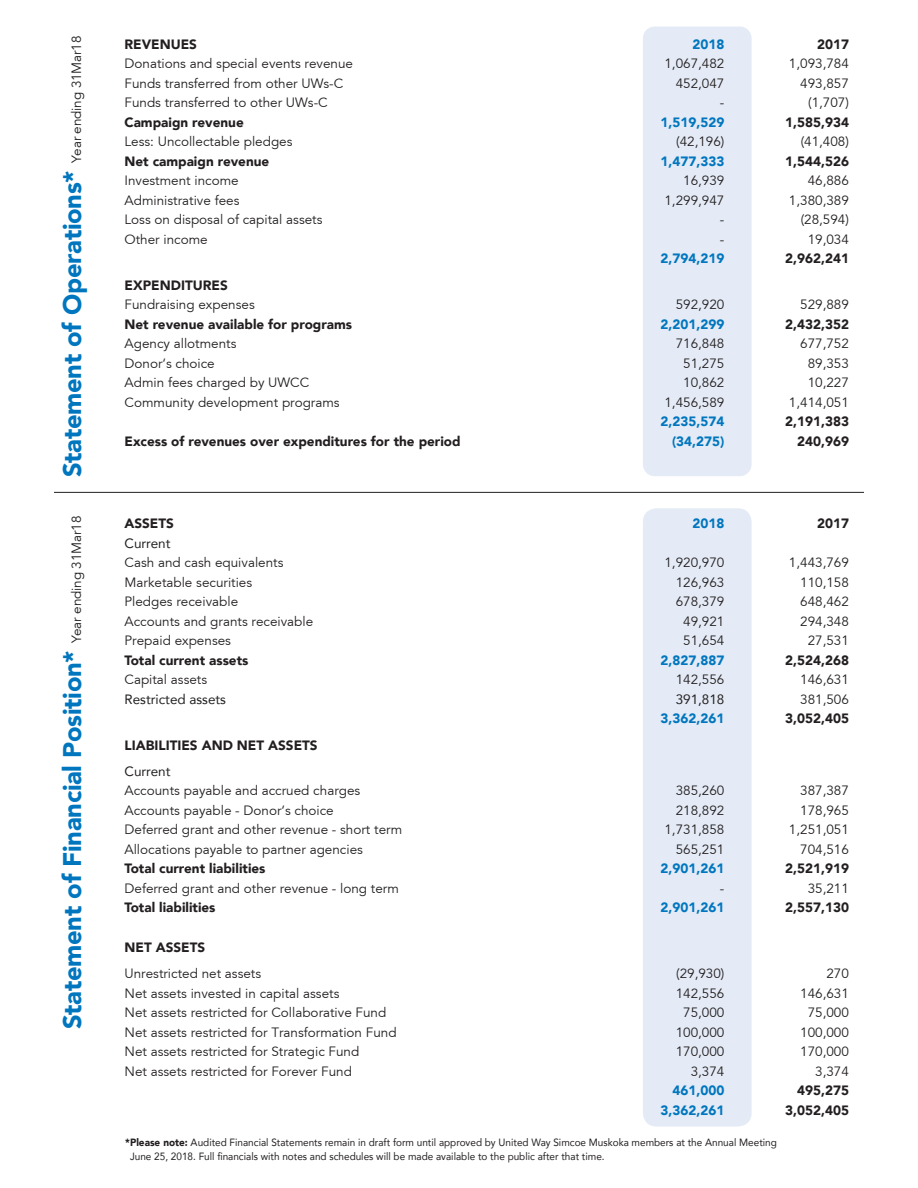
<style>
.page{position:relative;width:918px;height:1188px;background:#fff}
.page>*{position:absolute;margin:0;border:0;box-sizing:border-box;transform-origin:0 0}
.t1{font:900 25.5px "Avenir";letter-spacing:-.01em;color:#0076be}
.t2{font:13.5px "Avenir";color:#231f20}
.t3{font:900 13.5px "Avenir";color:#231f20}
.t4{font:900 13.5px "Avenir";color:#0076be}
.t5{font:13.5px "Avenir";color:#231f20}
.credits_for_quotes{font:10.5px/13.5px "Avenir";color:#231f20;scale:.95 1}
.s1{font-weight:400;font-size:13.5px;color:#231f20}
.s2{font-weight:900}
</style>
<div class="page">
<div style="left:643px;top:508px;width:109px;height:618px;background:#e4ebf6;border-radius:14px"></div>
<div style="left:643px;top:27px;width:109px;height:449px;background:#e4ebf6;border-radius:12px"></div>
<hr style="left:54px;top:492px;width:810px;height:1px;background:#231f20">
<p class="t1" style="left:50px;top:477px;width:443px;rotate:-90deg">Statement of Operations* <span class="s1">Year ending 31Mar18</span></p>
<p class="t1" style="left:50px;top:1029px;width:515px;rotate:-90deg">Statement of Financial Position* <span class="s1">Year ending 31Mar18</span></p>
<p class="t3" style="left:124px;top:33px;width:74px">REVENUES</p>
<p class="t4" style="left:693px;top:33px;width:33px">2018</p>
<p class="t3" style="left:817px;top:33px;width:33px">2017</p>
<p class="t2" style="left:124px;top:56px;width:230px">Donations and special events revenue</p>
<p class="t2" style="left:664px;top:56px;width:62px">1,067,482</p>
<p class="t2" style="left:789px;top:56px;width:62px">1,093,784</p>
<p class="t2" style="left:124px;top:75px;width:220px">Funds transferred from other UWs-C</p>
<p class="t2" style="left:676px;top:75px;width:50px">452,047</p>
<p class="t2" style="left:800px;top:75px;width:50px">493,857</p>
<p class="t2" style="left:124px;top:95px;width:205px">Funds transferred to other UWs-C</p>
<p class="t2" style="left:720px;top:95px;width:6px">-</p>
<p class="t2" style="left:808px;top:95px;width:42px">(1,707)</p>
<p class="t3" style="left:124px;top:111px;width:121px">Campaign revenue</p>
<p class="t4" style="left:661px;top:111px;width:65px">1,519,529</p>
<p class="t3" style="left:785px;top:111px;width:65px">1,585,934</p>
<p class="t2" style="left:124px;top:134px;width:170px">Less: Uncollectable pledges</p>
<p class="t2" style="left:676px;top:134px;width:50px">(42,196)</p>
<p class="t2" style="left:801px;top:134px;width:50px">(41,408)</p>
<p class="t3" style="left:124px;top:150px;width:146px">Net campaign revenue</p>
<p class="t4" style="left:661px;top:150px;width:65px">1,477,333</p>
<p class="t3" style="left:785px;top:150px;width:65px">1,544,526</p>
<p class="t2" style="left:124px;top:173px;width:116px">Investment income</p>
<p class="t2" style="left:683px;top:173px;width:43px">16,939</p>
<p class="t2" style="left:808px;top:173px;width:43px">46,886</p>
<p class="t2" style="left:124px;top:192px;width:116px">Administrative fees</p>
<p class="t2" style="left:664px;top:192px;width:62px">1,299,947</p>
<p class="t2" style="left:789px;top:192px;width:62px">1,380,389</p>
<p class="t2" style="left:124px;top:212px;width:200px">Loss on disposal of capital assets</p>
<p class="t2" style="left:720px;top:212px;width:6px">-</p>
<p class="t2" style="left:801px;top:212px;width:50px">(28,594)</p>
<p class="t2" style="left:124px;top:231px;width:85px">Other income</p>
<p class="t2" style="left:720px;top:231px;width:6px">-</p>
<p class="t2" style="left:808px;top:231px;width:43px">19,034</p>
<p class="t4" style="left:661px;top:247px;width:65px">2,794,219</p>
<p class="t3" style="left:785px;top:247px;width:65px">2,962,241</p>
<p class="t3" style="left:124px;top:273px;width:105px">EXPENDITURES</p>
<p class="t2" style="left:124px;top:297px;width:132px">Fundraising expenses</p>
<p class="t2" style="left:676px;top:297px;width:50px">592,920</p>
<p class="t2" style="left:800px;top:297px;width:50px">529,889</p>
<p class="t3" style="left:124px;top:312px;width:229px">Net revenue available for programs</p>
<p class="t4" style="left:661px;top:312px;width:65px">2,201,299</p>
<p class="t3" style="left:785px;top:312px;width:65px">2,432,352</p>
<p class="t2" style="left:124px;top:336px;width:114px">Agency allotments</p>
<p class="t2" style="left:676px;top:336px;width:50px">716,848</p>
<p class="t2" style="left:800px;top:336px;width:50px">677,752</p>
<p class="t2" style="left:124px;top:355px;width:92px">DonorÔs choice</p>
<p class="t2" style="left:683px;top:355px;width:43px">51,275</p>
<p class="t2" style="left:808px;top:355px;width:43px">89,353</p>
<p class="t2" style="left:124px;top:375px;width:186px">Admin fees charged by UWCC</p>
<p class="t2" style="left:683px;top:375px;width:43px">10,862</p>
<p class="t2" style="left:808px;top:375px;width:43px">10,227</p>
<p class="t2" style="left:124px;top:394px;width:217px">Community development programs</p>
<p class="t2" style="left:664px;top:394px;width:62px">1,456,589</p>
<p class="t2" style="left:789px;top:394px;width:62px">1,414,051</p>
<p class="t4" style="left:661px;top:410px;width:65px">2,235,574</p>
<p class="t3" style="left:785px;top:410px;width:65px">2,191,383</p>
<p class="t3" style="left:124px;top:429px;width:338px">Excess of revenues over expenditures for the period</p>
<p class="t4" style="left:672px;top:429px;width:54px">(34,275)</p>
<p class="t3" style="left:797px;top:429px;width:53px">240,969</p>
<p class="t3" style="left:124px;top:512px;width:51px">ASSETS</p>
<p class="t4" style="left:693px;top:512px;width:33px">2018</p>
<p class="t3" style="left:817px;top:512px;width:33px">2017</p>
<p class="t5" style="left:124px;top:532px;width:48px">Current</p>
<p class="t2" style="left:124px;top:555px;width:161px">Cash and cash equivalents</p>
<p class="t2" style="left:664px;top:555px;width:62px">1,920,970</p>
<p class="t2" style="left:789px;top:555px;width:62px">1,443,769</p>
<p class="t2" style="left:124px;top:574px;width:129px">Marketable securities</p>
<p class="t2" style="left:676px;top:574px;width:50px">126,963</p>
<p class="t2" style="left:800px;top:574px;width:50px">110,158</p>
<p class="t2" style="left:124px;top:594px;width:115px">Pledges receivable</p>
<p class="t2" style="left:676px;top:594px;width:50px">678,379</p>
<p class="t2" style="left:800px;top:594px;width:50px">648,462</p>
<p class="t2" style="left:124px;top:613px;width:190px">Accounts and grants receivable</p>
<p class="t2" style="left:683px;top:613px;width:43px">49,921</p>
<p class="t2" style="left:800px;top:613px;width:50px">294,348</p>
<p class="t2" style="left:124px;top:633px;width:108px">Prepaid expenses</p>
<p class="t2" style="left:683px;top:633px;width:43px">51,654</p>
<p class="t2" style="left:808px;top:633px;width:43px">27,531</p>
<p class="t3" style="left:124px;top:649px;width:125px">Total current assets</p>
<p class="t4" style="left:661px;top:649px;width:65px">2,827,887</p>
<p class="t3" style="left:785px;top:649px;width:65px">2,524,268</p>
<p class="t2" style="left:124px;top:672px;width:84px">Capital assets</p>
<p class="t2" style="left:676px;top:672px;width:50px">142,556</p>
<p class="t2" style="left:800px;top:672px;width:50px">146,631</p>
<p class="t5" style="left:124px;top:688px;width:103px">Restricted assets</p>
<p class="t5" style="left:676px;top:688px;width:50px">391,818</p>
<p class="t2" style="left:800px;top:691px;width:50px">381,506</p>
<p class="t4" style="left:661px;top:707px;width:65px">3,362,261</p>
<p class="t3" style="left:785px;top:707px;width:65px">3,052,405</p>
<p class="t3" style="left:124px;top:733px;width:195px">LIABILITIES AND NET ASSETS</p>
<p class="t5" style="left:124px;top:760px;width:48px">Current</p>
<p class="t2" style="left:124px;top:783px;width:237px">Accounts payable and accrued charges</p>
<p class="t2" style="left:676px;top:783px;width:50px">385,260</p>
<p class="t2" style="left:800px;top:783px;width:50px">387,387</p>
<p class="t2" style="left:124px;top:802px;width:211px">Accounts payable - DonorÔs choice</p>
<p class="t2" style="left:676px;top:802px;width:50px">218,892</p>
<p class="t2" style="left:800px;top:802px;width:50px">178,965</p>
<p class="t2" style="left:124px;top:822px;width:279px">Deferred grant and other revenue - short term</p>
<p class="t2" style="left:664px;top:822px;width:62px">1,731,858</p>
<p class="t2" style="left:789px;top:822px;width:62px">1,251,051</p>
<p class="t2" style="left:124px;top:841px;width:240px">Allocations payable to partner agencies</p>
<p class="t2" style="left:676px;top:841px;width:50px">565,251</p>
<p class="t2" style="left:800px;top:841px;width:50px">704,516</p>
<p class="t3" style="left:124px;top:857px;width:143px">Total current liabilities</p>
<p class="t4" style="left:661px;top:857px;width:65px">2,901,261</p>
<p class="t3" style="left:785px;top:857px;width:65px">2,521,919</p>
<p class="t2" style="left:124px;top:880px;width:276px">Deferred grant and other revenue - long term</p>
<p class="t2" style="left:720px;top:880px;width:6px">-</p>
<p class="t2" style="left:808px;top:880px;width:43px">35,211</p>
<p class="t3" style="left:124px;top:896px;width:93px">Total liabilities</p>
<p class="t4" style="left:661px;top:896px;width:65px">2,901,261</p>
<p class="t3" style="left:785px;top:896px;width:65px">2,557,130</p>
<p class="t3" style="left:124px;top:936px;width:82px">NET ASSETS</p>
<p class="t2" style="left:124px;top:966px;width:138px">Unrestricted net assets</p>
<p class="t2" style="left:676px;top:966px;width:50px">(29,930)</p>
<p class="t2" style="left:826px;top:966px;width:24px">270</p>
<p class="t2" style="left:124px;top:985px;width:216px">Net assets invested in capital assets</p>
<p class="t2" style="left:676px;top:985px;width:50px">142,556</p>
<p class="t2" style="left:800px;top:985px;width:50px">146,631</p>
<p class="t2" style="left:124px;top:1005px;width:263px">Net assets restricted for Collaborative Fund</p>
<p class="t2" style="left:683px;top:1005px;width:43px">75,000</p>
<p class="t2" style="left:808px;top:1005px;width:43px">75,000</p>
<p class="t2" style="left:124px;top:1024px;width:274px">Net assets restricted for Transformation Fund</p>
<p class="t2" style="left:676px;top:1024px;width:50px">100,000</p>
<p class="t2" style="left:800px;top:1024px;width:50px">100,000</p>
<p class="t2" style="left:124px;top:1044px;width:236px">Net assets restricted for Strategic Fund</p>
<p class="t2" style="left:676px;top:1044px;width:50px">170,000</p>
<p class="t2" style="left:800px;top:1044px;width:50px">170,000</p>
<p class="t2" style="left:124px;top:1063px;width:229px">Net assets restricted for Forever Fund</p>
<p class="t2" style="left:691px;top:1063px;width:35px">3,374</p>
<p class="t2" style="left:815px;top:1063px;width:35px">3,374</p>
<p class="t4" style="left:673px;top:1079px;width:53px">461,000</p>
<p class="t3" style="left:797px;top:1079px;width:53px">495,275</p>
<p class="t4" style="left:661px;top:1099px;width:65px">3,362,261</p>
<p class="t3" style="left:785px;top:1099px;width:65px">3,052,405</p>
<p class="credits_for_quotes" style="left:130px;top:1135px;width:682px;text-indent:-5px"><span class="s2">*Please note:</span> Audited Financial Statements remain in draft form until approved by United Way Simcoe Muskoka members at the Annual Meeting<br>June 25, 2018. Full financials with notes and schedules will be made available to the public after that time.</p>
</div>
